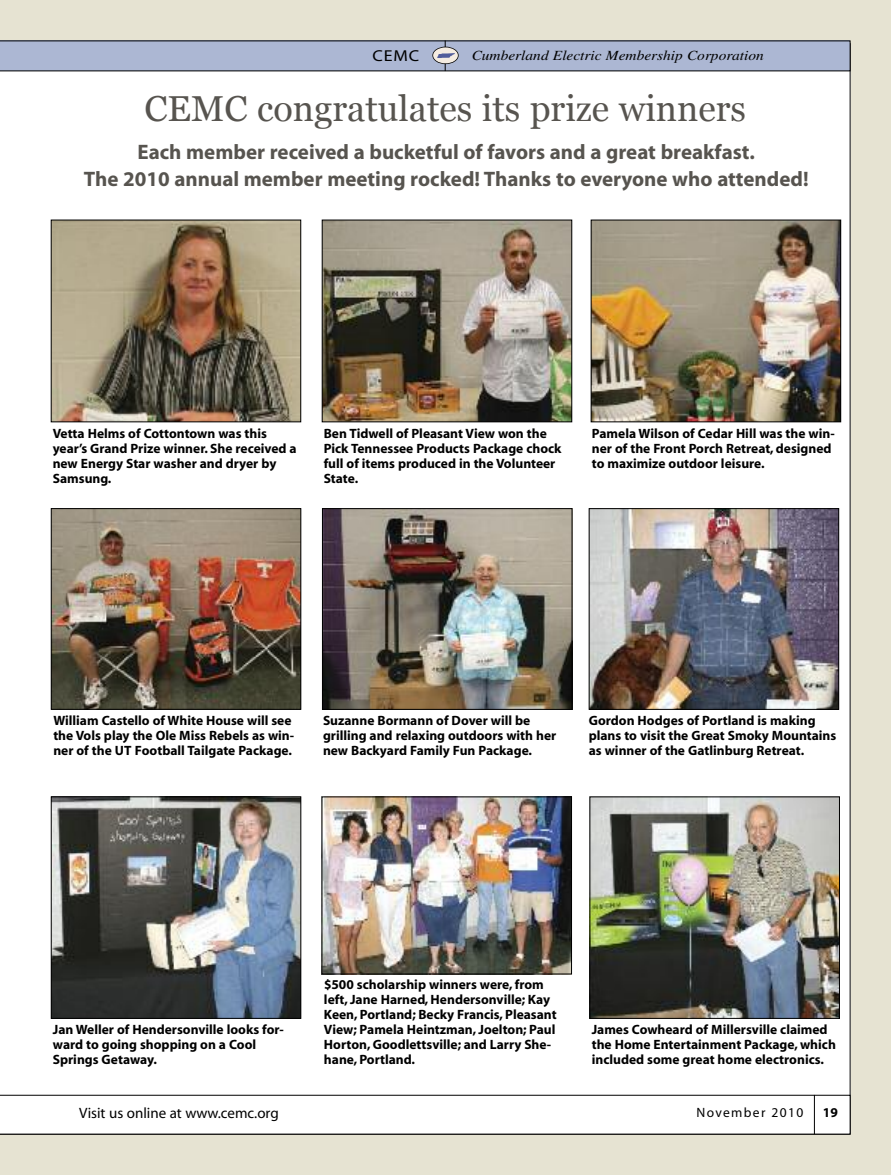
<style>
.page{position:relative;width:891px;height:1175px;background:#fff}
.page>*{position:absolute;margin:0;border:0;box-sizing:border-box;transform-origin:0 0}
.t1{font:36px "Georgia";color:#57544f}
.t2{font:700 21px/27px "Myriad";color:#57544f;text-align:center}
.t3{font:15.9px "Myriad";color:#000;scale:1.14 1}
.t4{font:15px "Myriad";color:#000}
.t5{font:italic 13.95px "Times";color:#000;scale:1.1 1}
.t6{font:700 13.5px/15px "Myriad";color:#000}
.t7{font:13.5px "Myriad";letter-spacing:.105em;color:#000}
</style>
<div class="page">
<div style="left:0;top:0;width:891px;height:1174px;background:#e6e3d2"></div>
<div style="left:0;top:71px;width:850px;height:1023px;background:#fff"></div>
<svg style="left:0;top:1094px;width:850px;height:40px;background:#f4f4f4"></svg>
<hr style="left:814px;top:1094px;width:1px;height:40px;background:#000">
<svg style="left:0;top:40px;width:850px;height:31px;background:#a3adc7"></svg>
<div style="left:78px;top:1106px;width:230px;height:24px;background:#fff"></div>
<div style="left:47px;top:92px;width:796px;height:43px;background:#fff"></div>
<div style="left:51px;top:376px;width:250px;height:121px;background:#fff"></div>
<div style="left:322px;top:683px;width:249px;height:91px;background:#fff"></div>
<div style="left:51px;top:1021px;width:250px;height:47px;background:#fff"></div>
<div style="left:590px;top:391px;width:250px;height:95px;background:#fff"></div>
<div style="left:52px;top:670px;width:249px;height:108px;background:#fff"></div>
<div style="left:323px;top:947px;width:246px;height:140px;background:#fff"></div>
<div style="left:322px;top:354px;width:248px;height:146px;background:#fff"></div>
<div style="left:587px;top:689px;width:254px;height:85px;background:#fff"></div>
<div style="left:590px;top:1005px;width:250px;height:65px;background:#fff"></div>
<div style="left:48px;top:142px;width:797px;height:51px;background:#fff"></div>
<img style="left:592px;top:798px;width:246px;height:218px">
<div style="left:590px;top:796px;width:250px;height:222px;border:1px solid #000"></div>
<img style="left:53px;top:222px;width:246px;height:198px">
<div style="left:51px;top:220px;width:250px;height:202px;border:1px solid #000"></div>
<img style="left:324px;top:222px;width:246px;height:198px">
<div style="left:322px;top:220px;width:250px;height:202px;border:1px solid #000"></div>
<img style="left:593px;top:222px;width:246px;height:198px">
<div style="left:591px;top:220px;width:250px;height:202px;border:1px solid #000"></div>
<img style="left:53px;top:510px;width:246px;height:197px">
<div style="left:51px;top:508px;width:250px;height:201px;border:1px solid #000"></div>
<img style="left:324px;top:510px;width:246px;height:197px">
<div style="left:322px;top:508px;width:250px;height:201px;border:1px solid #000"></div>
<img style="left:591px;top:510px;width:246px;height:197px">
<div style="left:589px;top:508px;width:250px;height:201px;border:1px solid #000"></div>
<img style="left:53px;top:798px;width:246px;height:218px">
<div style="left:51px;top:796px;width:250px;height:222px;border:1px solid #000"></div>
<img style="left:324px;top:798px;width:246px;height:174px">
<div style="left:322px;top:796px;width:250px;height:178px;border:1px solid #000"></div>
<p class="t3" style="left:372px;top:50px;width:43px">CEMC</p>
<p class="t5" style="left:472px;top:51px;width:267px">Cumberland Electric Membership Corporation</p>
<h1 class="t1" style="left:145px;top:88px;width:603px">CEMC congratulates its prize winners</h1>
<h2 class="t2" style="left:84px;top:140px;width:726px">Each member received a bucketful of favors and a great breakfast.<br>The 2010 annual member meeting rocked! Thanks to everyone who attended!</h2>
<p class="t6" style="left:53px;top:427px;width:246px">Vetta Helms of Cottontown was this year’s Grand Prize winner. She received a new Energy Star washer and dryer by<br>Samsung.</p>
<p class="t6" style="left:324px;top:427px;width:239px">Ben Tidwell of Pleasant View won the<br>Pick Tennessee Products Package chock full of items produced in the Volunteer<br>State.</p>
<p class="t6" style="left:592px;top:427px;width:244px">Pamela Wilson of Cedar Hill was the win&shy;ner of the Front Porch Retreat, designed to maximize outdoor leisure.</p>
<p class="t6" style="left:53px;top:714px;width:242px">William Castello of White House will see the Vols play the Ole Miss Rebels as win&shy;ner of the UT Football Tailgate Package.</p>
<p class="t6" style="left:323px;top:714px;width:235px">Suzanne Bormann of Dover will be grilling and relaxing outdoors with her new Backyard Family Fun Package.</p>
<p class="t6" style="left:589px;top:714px;width:249px">Gordon Hodges of Portland is making plans to visit the Great Smoky Mountains as winner of the Gatlinburg Retreat.</p>
<p class="t6" style="left:53px;top:1023px;width:233px">Jan Weller of Hendersonville looks for&shy;ward to going shopping on a Cool<br>Springs Getaway.</p>
<p class="t4" style="left:79px;top:1107px;width:201px">Visit us online at www.cemc.org</p>
<p class="t6" style="left:324px;top:978px;width:234px">$500 scholarship winners were, from left, Jane Harned, Hendersonville; Kay Keen, Portland; Becky Francis, Pleasant View; Pamela Heintzman, Joelton; Paul Horton, Goodlettsville; and Larry She&shy;hane, Portland.</p>
<p class="t6" style="left:592px;top:1023px;width:246px">James Cowheard of Millersville claimed the Home Entertainment Package, which included some great home electronics.</p>
<p class="t7" style="left:696px;top:1107px;width:108px">November 2010</p>
<p class="t6" style="left:823px;top:1106px;width:16px">19</p>
</div>
